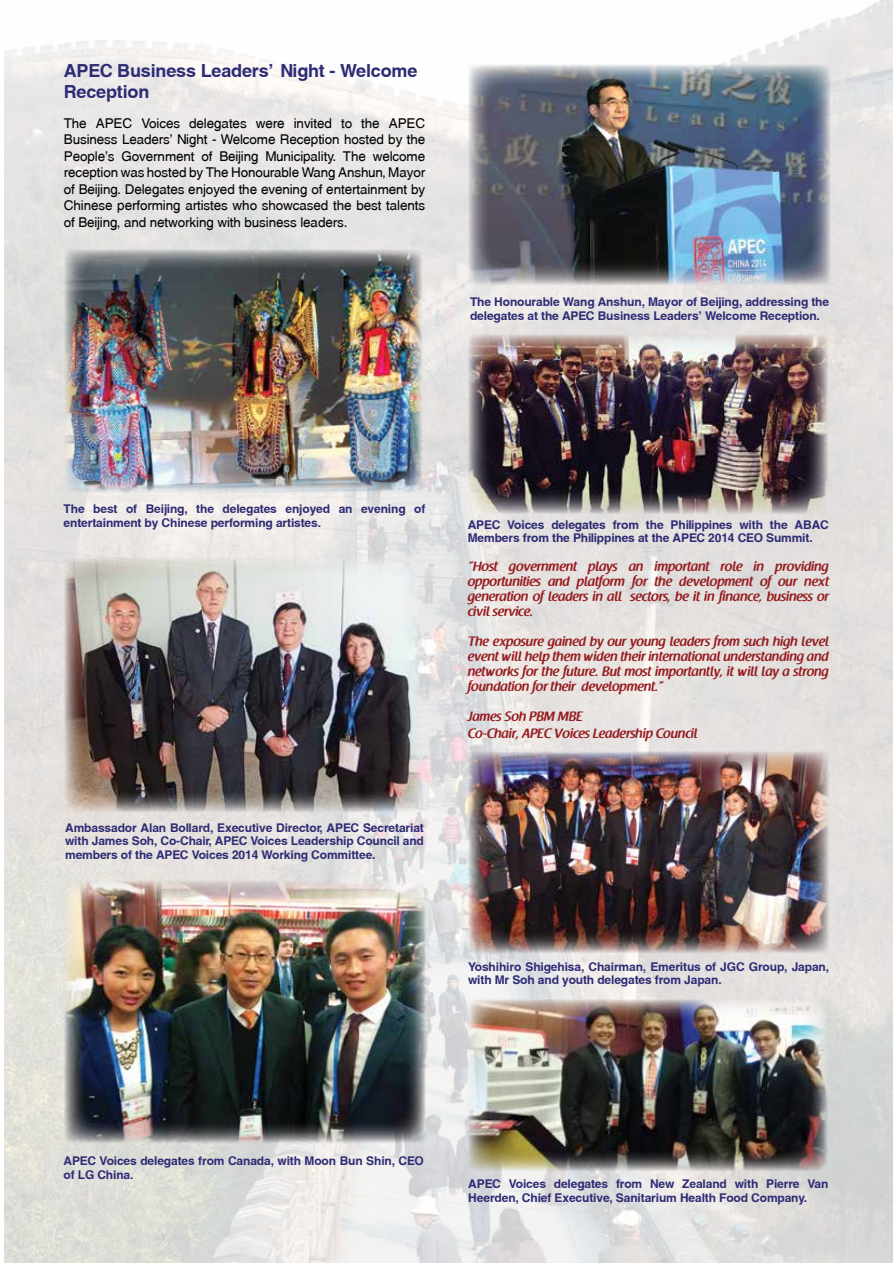
<style>
.page{position:relative;width:893px;height:1263px;background:#fff}
.page>*{position:absolute;margin:0;border:0;box-sizing:border-box;transform-origin:0 0}
.t1{font:700 18px/21px "Swansea";letter-spacing:-.01em;color:#2d2b74}
.t2{font:600 13.5px/15px "Raspoutine";letter-spacing:-.01em;color:#961b1e;text-align:justify}
.t3{font:13.5px/16.5px "Swansea";letter-spacing:-.01em;color:#000;text-align:justify}
.t4{font:700 12px/13.5px "Swansea";letter-spacing:-.01em;color:#2d2b74}
</style>
<div class="page">
<img style="left:4px;top:0;width:889px;height:1263px">
<img style="left:468px;top:64px;width:363px;height:222px">
<img style="left:468px;top:750px;width:361px;height:203px">
<img style="left:64px;top:880px;width:361px;height:263px">
<img style="left:468px;top:334px;width:361px;height:180px">
<img style="left:468px;top:999px;width:360px;height:173px">
<img style="left:64px;top:557px;width:358px;height:256px">
<img style="left:64px;top:249px;width:359px;height:244px">
<h1 class="t1" style="left:64px;top:60px;width:355px">APEC Business Leaders’ Night - Welcome<br>Reception</h1>
<p class="t3" style="left:64px;top:115px;width:363px">The APEC Voices delegates were invited to the APEC Business Leaders’ Night - Welcome Reception hosted by the People’s Government of Beijing Municipality. The welcome reception was hosted by The Honourable Wang Anshun, Mayor of Beijing. Delegates enjoyed the evening of entertainment by Chinese performing artistes who showcased the best talents of Beijing, and networking with business leaders.</p>
<p class="t4" style="left:470px;top:295px;width:361px">The Honourable Wang Anshun, Mayor of Beijing, addressing the delegates at the APEC Business Leaders’ Welcome Reception.</p>
<p class="t4" style="left:64px;top:502px;width:363px">The best of Beijing, the delegates enjoyed an evening of entertainment by Chinese performing artistes.</p>
<p class="t4" style="left:65px;top:820px;width:360px;text-align:justify">Ambassador Alan Bollard, Executive Director, APEC Secretariat with James Soh, Co-Chair, APEC Voices Leadership Council and members of the APEC Voices 2014 Working Committee.</p>
<p class="t4" style="left:468px;top:517px;width:363px">APEC Voices delegates from the Philippines with the ABAC<br>Members from the Philippines at the APEC 2014 CEO Summit.</p>
<p class="t2" style="left:468px;top:559px;width:363px">“Host government plays an important role in providing opportunities and platform for the development of our next generation of leaders in all sectors, be it in finance, business or civil service.</p>
<p class="t2" style="left:468px;top:634px;width:363px">The exposure gained by our young leaders from such high level event will help them widen their international understanding and networks for the future. But most importantly, it will lay a strong foundation for their development.”</p>
<p class="t2" style="left:468px;top:709px;width:231px;line-height:16.5px">James Soh PBM MBE<br>Co-Chair, APEC Voices Leadership Council</p>
<p class="t4" style="left:468px;top:959px;width:362px">Yoshihiro Shigehisa, Chairman, Emeritus of JGC Group, Japan, with Mr Soh and youth delegates from Japan.</p>
<p class="t4" style="left:64px;top:1154px;width:362px">APEC Voices delegates from Canada, with Moon Bun Shin, CEO of LG China.</p>
<p class="t4" style="left:468px;top:1177px;width:362px">APEC Voices delegates from New Zealand with Pierre Van<br>Heerden, Chief Executive, Sanitarium Health Food Company.</p>
</div>
